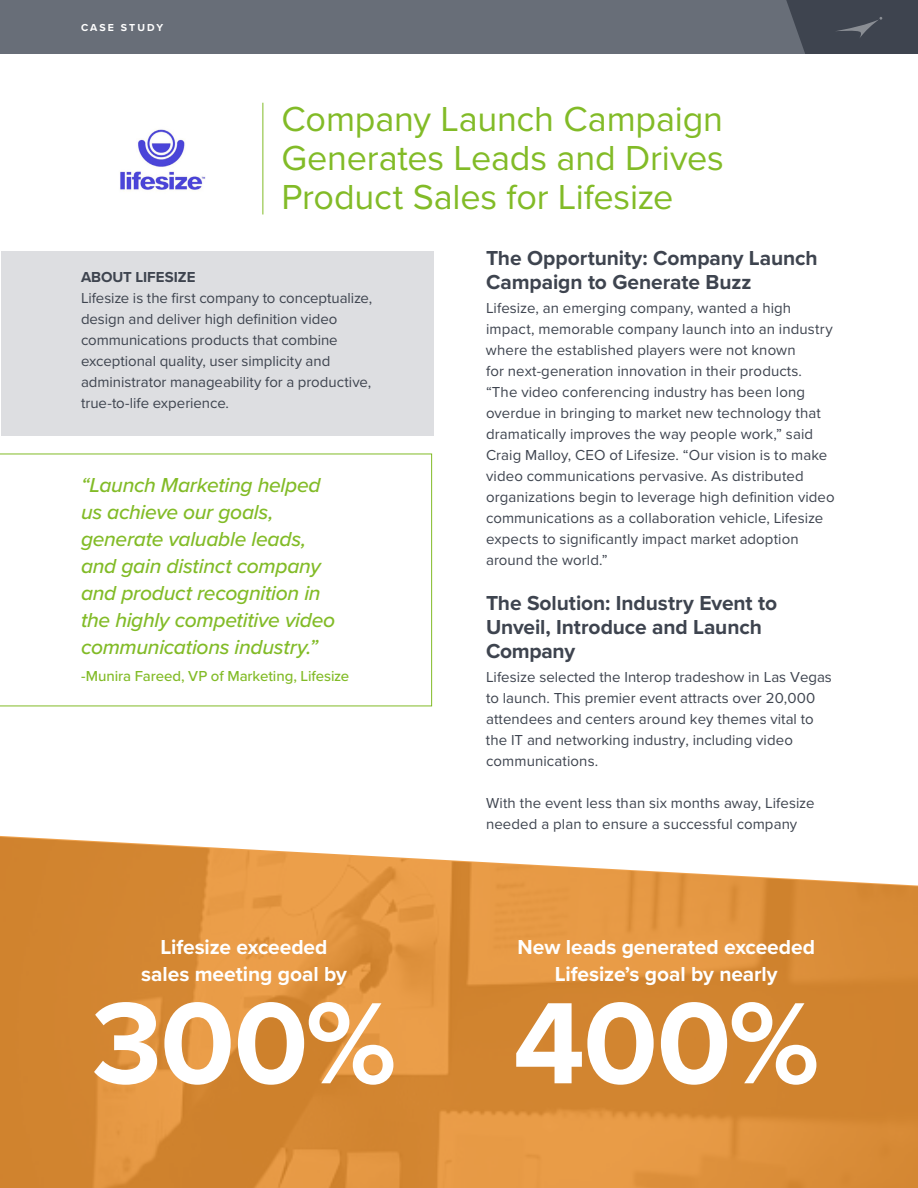
<style>
.page{position:relative;width:918px;height:1188px;background:#fff}
.page>*{position:absolute;margin:0;border:0;box-sizing:border-box;transform-origin:0 0}
.t1{font:700 120px "Proxima Nova";letter-spacing:-.01em;color:#fff}
.t2{font:36px/39px "Proxima Nova";letter-spacing:-.005em;color:#82bb27;text-align:justify}
.t3{font:italic 500 21px/27px "Proxima Nova";letter-spacing:-.015em;color:#82bb27}
.t4{font:700 21px/24px "Proxima Nova";letter-spacing:-.005em;color:#3e444f}
.t5{font:700 21px/27px "Proxima Nova";letter-spacing:-.005em;color:#fff;text-align:center}
.t6{font:15px/21px "Proxima Nova";letter-spacing:.005em;color:#3e444f}
.t7{font:500 15px "Proxima Nova";letter-spacing:-.005em;color:#82bb27}
.t8{font:700 15px "Proxima Nova";color:#3e444f}
.t9{font:700 10.5px "Proxima Nova";letter-spacing:.195em;color:#fff}
</style>
<div class="page">
<div style="left:0;top:0;width:918px;height:54px;background:#686e78"></div>
<svg style="left:786px;top:0;width:132px;height:54px;background:#424853"></svg>
<div style="left:1px;top:252px;width:432px;height:184px;background:#dddee1"></div>
<svg style="left:0;top:836px;width:918px;height:352px;background:#dc9546"></svg>
<hr style="left:262px;top:103px;width:1px;height:111px;background:#82bb27">
<img style="left:120px;top:129px;width:86px;height:62px">
<svg style="left:0;top:454px;width:432px;height:252px"></svg>
<p class="t9" style="left:81px;top:19px;width:84px">CASE STUDY</p>
<h2 class="t2" style="left:281px;top:98px;width:444px">Company Launch Campaign Generates Leads and Drives Product Sales for Lifesize</h2>
<p class="t8" style="left:81px;top:266px;width:116px">ABOUT LIFESIZE</p>
<p class="t6" style="left:81px;top:287px;width:293px">Lifesize is the first company to conceptualize, design and deliver high definition video communications products that combine exceptional quality, user simplicity and administrator manageability for a productive, true-to-life experience.</p>
<h3 class="t3" style="left:81px;top:471px;width:256px">“Launch Marketing helped us achieve our goals, generate valuable leads, and gain distinct company and product recognition in the highly competitive video communications industry.”</h3>
<p class="t7" style="left:81px;top:665px;width:270px">-Munira Fareed, VP of Marketing, Lifesize</p>
<h3 class="t5" style="left:141px;top:933px;width:207px">Lifesize exceeded sales meeting goal by</h3>
<h1 class="t1" style="left:92px;top:954px;width:306px">300%</h1>
<h3 class="t4" style="left:486px;top:246px;width:333px">The Opportunity: Company Launch<br>Campaign to Generate Buzz</h3>
<p class="t6" style="left:486px;top:297px;width:350px">Lifesize, an emerging company, wanted a high impact, memorable company launch into an industry where the established players were not known<br>for next-generation innovation in their products. “The video conferencing industry has been long overdue in bringing to market new technology that dramatically improves the way people work,” said Craig Malloy, CEO of Lifesize. “Our vision is to make video communications pervasive. As distributed organizations begin to leverage high definition video communications as a collaboration vehicle, Lifesize expects to significantly impact market adoption around the world.”</p>
<h3 class="t4" style="left:486px;top:590px;width:293px">The Solution: Industry Event to<br>Unveil, Introduce and Launch<br>Company</h3>
<p class="t6" style="left:486px;top:666px;width:347px">Lifesize selected the Interop tradeshow in Las Vegas to launch. This premier event attracts over 20,000 attendees and centers around key themes vital to the IT and networking industry, including video communications.</p>
<p class="t6" style="left:486px;top:792px;width:330px">With the event less than six months away, Lifesize needed a plan to ensure a successful company</p>
<h3 class="t5" style="left:518px;top:933px;width:299px">New leads generated exceeded<br>Lifesize’s goal by nearly</h3>
<h1 class="t1" style="left:513px;top:954px;width:308px">400%</h1>
</div>
